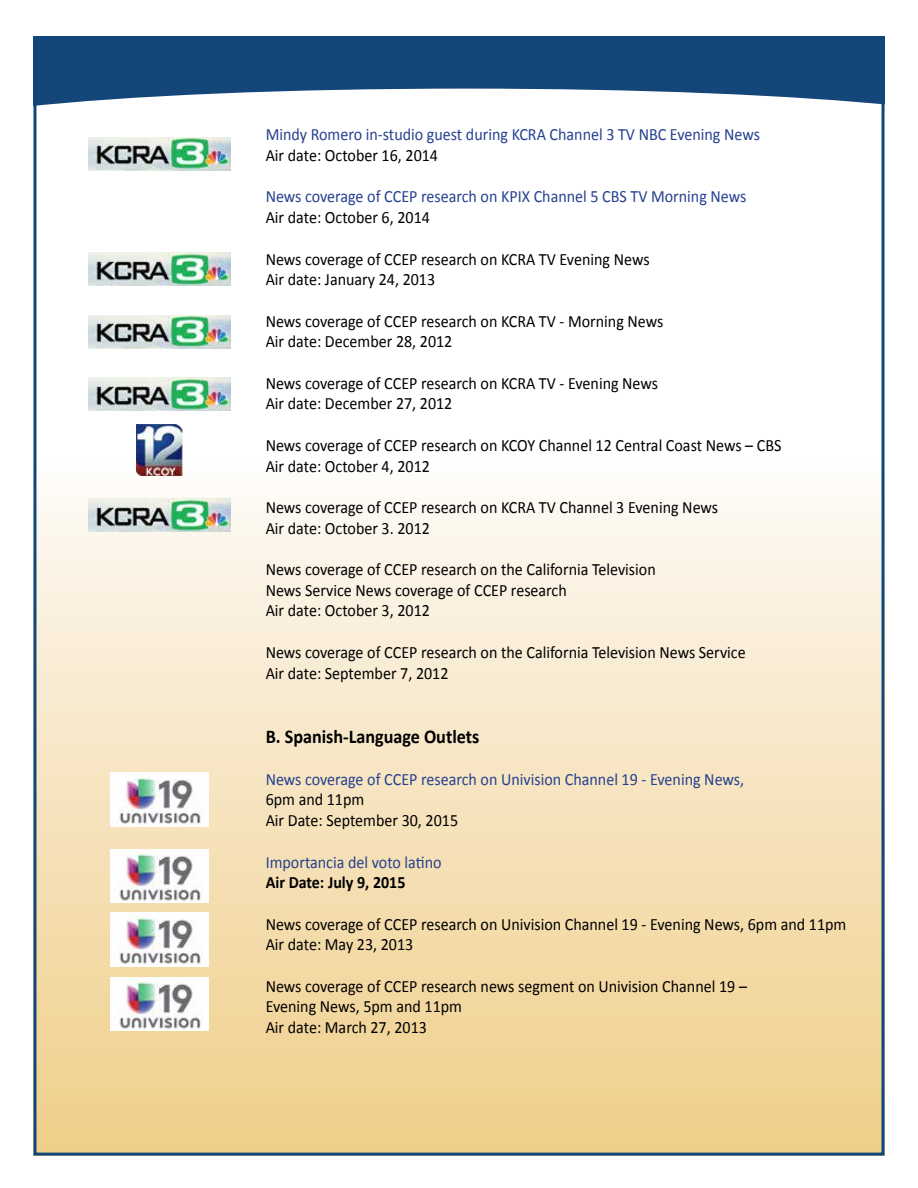
<style>
.page{position:relative;width:918px;height:1188px;background:#fff}
.page>*{position:absolute;margin:0;border:0;box-sizing:border-box;transform-origin:0 0}
.t1{font:700 19.5px "Calibri";color:#000;scale:.93 1}
.t2{font:17.25px/20.7px "Calibri";color:#000;scale:.93 1}
.t3{font:17.25px "Calibri";color:#25408f;scale:.93 1}
.t4{font:700 17.25px "Calibri";color:#000;scale:.93 1}
</style>
<div class="page">
<div style="left:33px;top:283px;width:852px;height:873px;background:linear-gradient(to bottom,#fff,#eccc89)"></div>
<svg style="left:37px;top:41px;width:844px;height:65px;fill:#15467a"></svg>
<img style="left:89px;top:137px;width:142px;height:33px">
<img style="left:89px;top:253px;width:142px;height:33px">
<img style="left:89px;top:315px;width:142px;height:33px">
<img style="left:89px;top:378px;width:142px;height:33px">
<img style="left:137px;top:424px;width:46px;height:52px">
<img style="left:89px;top:499px;width:142px;height:33px">
<img style="left:111px;top:773px;width:98px;height:53px">
<img style="left:111px;top:849px;width:98px;height:54px">
<img style="left:111px;top:913px;width:98px;height:53px">
<img style="left:111px;top:977px;width:98px;height:54px">
<p class="t3" style="left:266px;top:124px;width:533px">Mindy Romero in-studio guest during KCRA Channel 3 TV NBC Evening News</p>
<p class="t2" style="left:266px;top:145px;width:187px">Air date: October 16, 2014</p>
<p class="t3" style="left:266px;top:186px;width:518px">News coverage of CCEP research on KPIX Channel 5 CBS TV Morning News</p>
<p class="t2" style="left:266px;top:207px;width:178px">Air date: October 6, 2014</p>
<p class="t2" style="left:266px;top:249px;width:414px">News coverage of CCEP research on KCRA TV Evening News<br>Air date: January 24, 2013</p>
<p class="t2" style="left:266px;top:311px;width:429px">News coverage of CCEP research on KCRA TV - Morning News<br>Air date: December 28, 2012</p>
<p class="t2" style="left:266px;top:373px;width:424px">News coverage of CCEP research on KCRA TV - Evening News<br>Air date: December 27, 2012</p>
<p class="t2" style="left:266px;top:435px;width:556px">News coverage of CCEP research on KCOY Channel 12 Central Coast News – CBS<br>Air date: October 4, 2012</p>
<p class="t2" style="left:266px;top:497px;width:488px">News coverage of CCEP research on KCRA TV Channel 3 Evening News<br>Air date: October 3. 2012</p>
<p class="t2" style="left:266px;top:559px;width:421px">News coverage of CCEP research on the California Television<br>News Service News coverage of CCEP research<br>Air date: October 3, 2012</p>
<p class="t2" style="left:266px;top:642px;width:518px">News coverage of CCEP research on the California Television News Service<br>Air date: September 7, 2012</p>
<p class="t1" style="left:266px;top:724px;width:231px">B. Spanish-Language Outlets</p>
<p class="t3" style="left:266px;top:768px;width:516px">News coverage of CCEP research on Univision Channel 19 - Evening News,</p>
<p class="t2" style="left:266px;top:789px;width:208px">6pm and 11pm<br>Air Date: September 30, 2015</p>
<p class="t3" style="left:266px;top:851px;width:191px">Importancia del voto latino</p>
<p class="t4" style="left:266px;top:872px;width:152px">Air Date: July 9, 2015</p>
<p class="t2" style="left:266px;top:914px;width:626px">News coverage of CCEP research on Univision Channel 19 - Evening News, 6pm and 11pm<br>Air date: May 23, 2013</p>
<p class="t2" style="left:266px;top:976px;width:519px">News coverage of CCEP research news segment on Univision Channel 19 –<br>Evening News, 5pm and 11pm<br>Air date: March 27, 2013</p>
</div>
